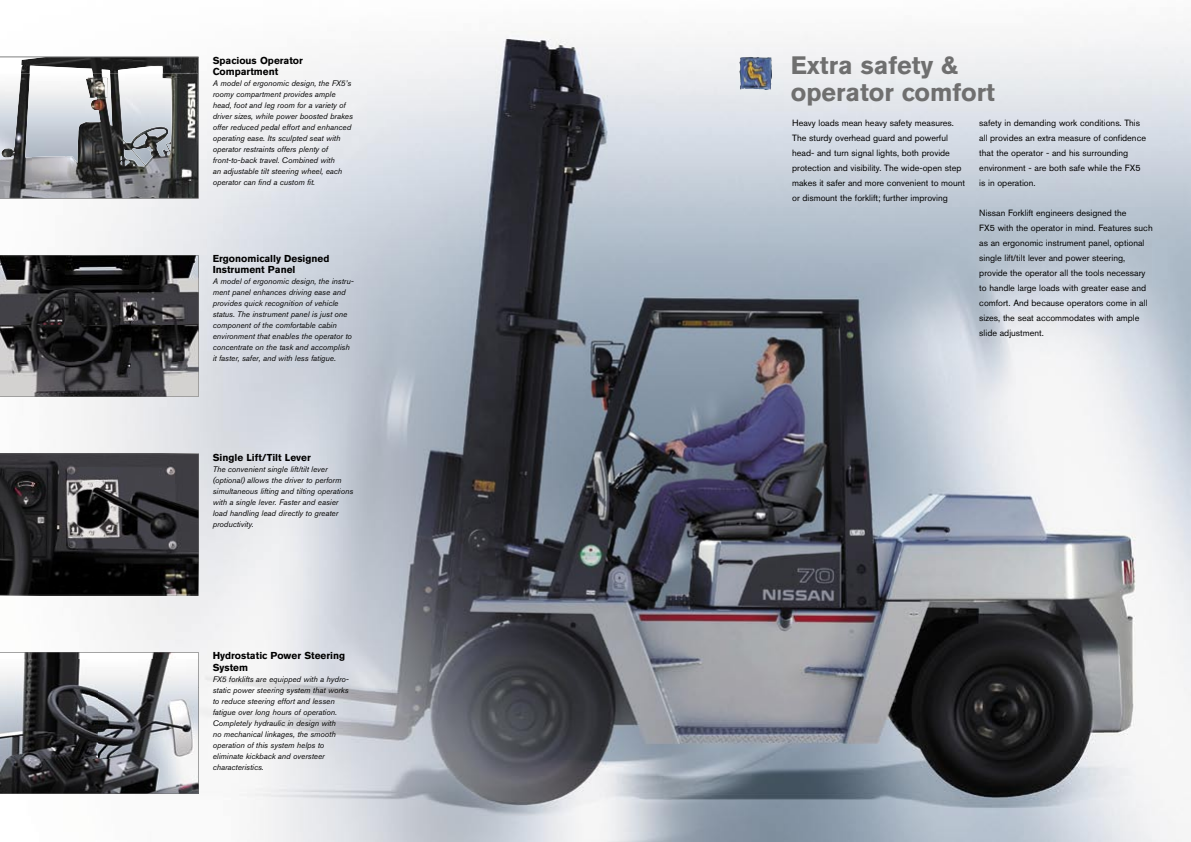
<style>
.page{position:relative;width:1191px;height:842px;background:#fff}
.page>*{position:absolute;margin:0;border:0;box-sizing:border-box;transform-origin:0 0}
.t1{font:700 25px/27px "Nissan AG";color:#6f6f6f}
.t2{font:700 10px/11px "Nissan AG";color:#000}
.t3{font:9px/15px "Nissan AG";color:#000}
.t4{font:italic 8px/11px "Nissan AG";color:#000}
</style>
<div class="page">
<img style="left:0;top:28px;width:1191px;height:814px">
<img style="left:739px;top:57px;width:32px;height:33px">
<svg style="left:0;top:454px;width:198px;height:141px;background:#2c2b2d"></svg>
<svg style="left:0;top:57px;width:198px;height:141px"></svg>
<svg style="left:0;top:255px;width:198px;height:142px;background:#3e3d3f"></svg>
<svg style="left:0;top:652px;width:198px;height:142px"></svg>
<p class="t2" style="left:213px;top:55px;width:92px">Spacious Operator<br>Compartment</p>
<p class="t4" style="left:213px;top:78px;width:142px">A model of ergonomic design, the FX5’s roomy compartment provides ample head, foot and leg room for a variety of driver sizes, while power boosted brakes offer reduced pedal effort and enhanced operating ease. Its sculpted seat with operator restraints offers plenty of front-to-back travel. Combined with<br>an adjustable tilt steering wheel, each operator can find a custom fit.</p>
<p class="t2" style="left:213px;top:253px;width:118px">Ergonomically Designed<br>Instrument Panel</p>
<p class="t4" style="left:213px;top:276px;width:142px">A model of ergonomic design, the instru&shy;ment panel enhances driving ease and provides quick recognition of vehicle status. The instrument panel is just one component of the comfortable cabin environment that enables the operator to concentrate on the task and accomplish it faster, safer, and with less fatigue.</p>
<p class="t2" style="left:213px;top:452px;width:100px">Single Lift/Tilt Lever</p>
<p class="t4" style="left:213px;top:464px;width:142px">The convenient single lift/tilt lever (optional) allows the driver to perform simultaneous lifting and tilting operations with a single lever. Faster and easier load handling lead directly to greater productivity.</p>
<p class="t2" style="left:213px;top:650px;width:134px">Hydrostatic Power Steering<br>System</p>
<p class="t4" style="left:213px;top:673px;width:138px">FX5 forklifts are equipped with a hydro&shy;static power steering system that works to reduce steering effort and lessen fatigue over long hours of operation.<br>Completely hydraulic in design with<br>no mechanical linkages, the smooth operation of this system helps to eliminate kickback and oversteer characteristics.</p>
<h1 class="t1" style="left:790px;top:52px;width:206px">Extra safety &amp; operator comfort</h1>
<p class="t3" style="left:792px;top:115px;width:174px">Heavy loads mean heavy safety measures.<br>The sturdy overhead guard and powerful head- and turn signal lights, both provide protection and visibility. The wide-open step makes it safer and more convenient to mount or dismount the forklift; further improving</p>
<p class="t3" style="left:979px;top:115px;width:168px">safety in demanding work conditions. This all provides an extra measure of confidence that the operator - and his surrounding environment - are both safe while the FX5 is in operation.</p>
<p class="t3" style="left:979px;top:205px;width:175px">Nissan Forklift engineers designed the<br>FX5 with the operator in mind. Features such as an ergonomic instrument panel, optional single lift/tilt lever and power steering, provide the operator all the tools necessary to handle large loads with greater ease and comfort. And because operators come in all sizes, the seat accommodates with ample slide adjustment.</p>
</div>
